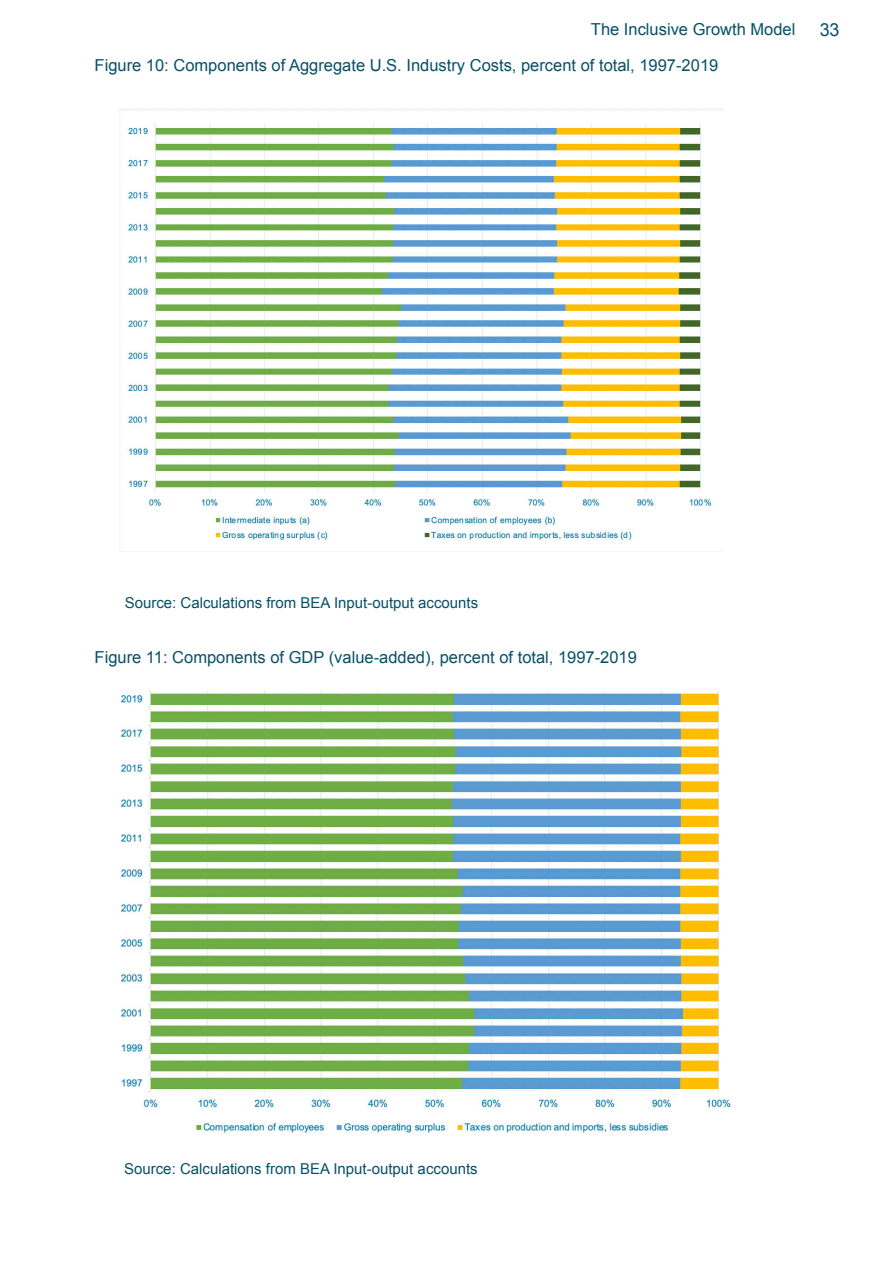
<style>
.page{position:relative;width:893px;height:1263px;background:#fff}
.page>*{position:absolute;margin:0;border:0;box-sizing:border-box;transform-origin:0 0}
.t1{font:18px "Arial";color:#075068}
.Subs_titles{font:16.5px "Arial";color:#075068}
.toc_level_2{font:15px "Arial";color:#075068}
</style>
<div class="page">
<img style="left:121px;top:690px;width:610px;height:444px">
<img style="left:120px;top:108px;width:591px;height:432px">
<p class="Subs_titles" style="left:591px;top:18px;width:206px">The Inclusive Growth Model</p>
<p class="t1" style="left:820px;top:17px;width:21px">33</p>
<p class="Subs_titles" style="left:95px;top:55px;width:625px">Figure 10: Components of Aggregate U.S. Industry Costs, percent of total, 1997-2019</p>
<p class="toc_level_2" style="left:125px;top:593px;width:355px">Source: Calculations from BEA Input-output accounts</p>
<p class="Subs_titles" style="left:95px;top:646px;width:544px">Figure 11: Components of GDP (value-added), percent of total, 1997-2019</p>
<p class="toc_level_2" style="left:124px;top:1159px;width:355px">Source: Calculations from BEA Input-output accounts</p>
</div>
